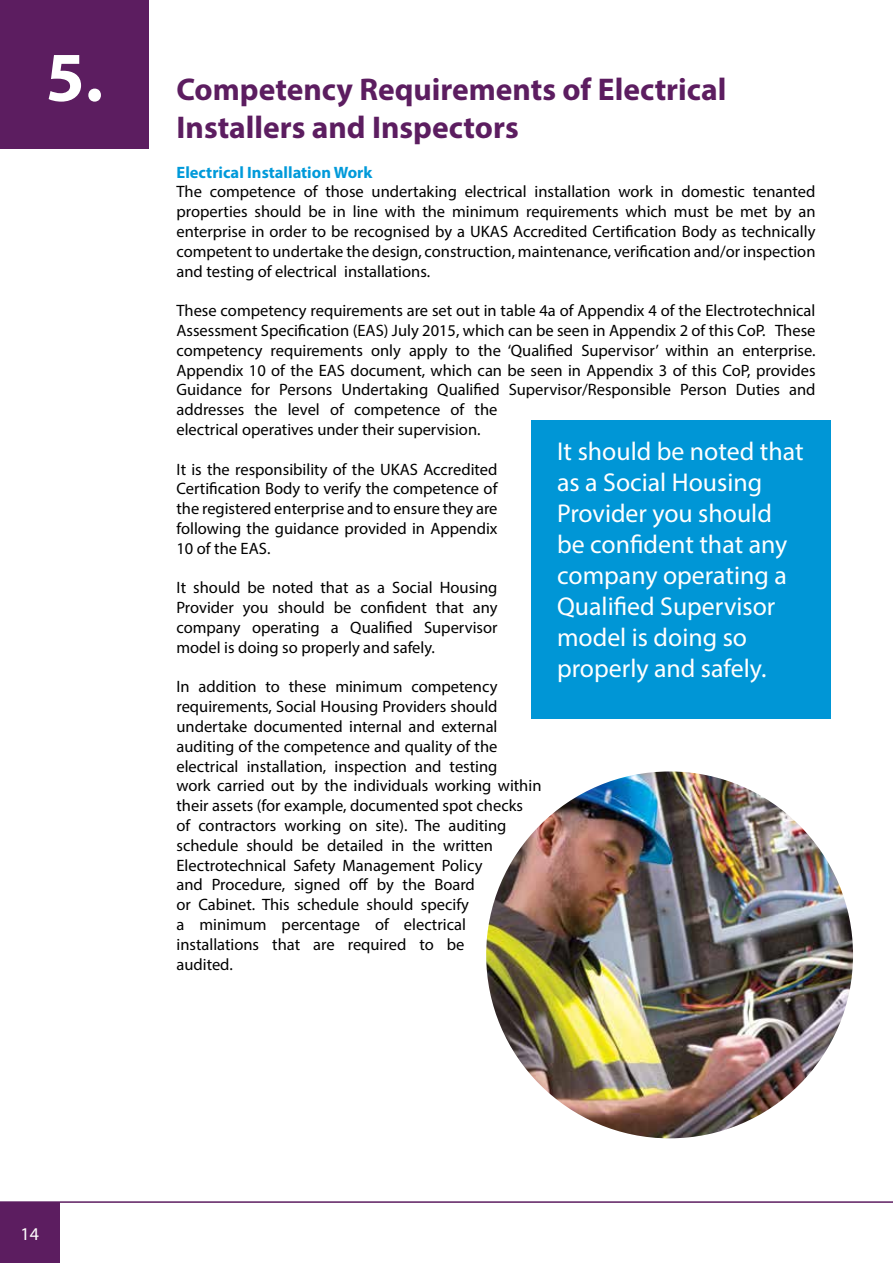
<style>
.page{position:relative;width:893px;height:1263px;background:#fff}
.page>*{position:absolute;margin:0;border:0;box-sizing:border-box;transform-origin:0 0}
.t1{font:700 70.5px "Myriad Pro";color:#fff}
.t2{font:700 31.5px/37.8px "Myriad Pro";color:#5c1d60}
.t3{font:25.8px/31px "Myriad Pro";color:#fff}
.t4{font:18px "Myriad Pro";color:#fff}
.t5{font:16.5px/19.8px "Myriad Pro";color:#000;text-align:justify}
.t6{font:700 16.5px "Myriad Pro";color:#009ada}
</style>
<div class="page">
<img style="left:486px;top:771px;width:367px;height:367px;border-radius:183px">
<hr style="left:0;top:1201px;width:893px;height:2px;background:#5c1d60">
<div style="left:0;top:1202px;width:60px;height:61px;background:#5c1d60"></div>
<div style="left:0;top:0;width:149px;height:149px;background:#5c1d60"></div>
<div style="left:531px;top:420px;width:300px;height:299px;background:#0096d6"></div>
<h1 class="t1" style="left:46px;top:31px;width:59px">5.</h1>
<h2 class="t2" style="left:176px;top:70px;width:551px">Competency Requirements of Electrical<br>Installers and Inspectors</h2>
<p class="t6" style="left:176px;top:161px;width:197px">Electrical Installation Work</p>
<p class="t5" style="left:176px;top:182px;width:641px">The competence of those undertaking electrical installation work in domestic tenanted properties should be in line with the minimum requirements which must be met by an enterprise in order to be recognised by a UKAS Accredited Certification Body as technically competent to undertake the design, construction, maintenance, verification and/or inspection and testing of electrical installations.</p>
<p class="t5" style="left:176px;top:300px;width:641px;text-align:left">These competency requirements are set out in table 4a of Appendix 4 of the Electrotechnical Assessment Specification (EAS) July 2015, which can be seen in Appendix 2 of this CoP. These competency requirements only apply to the ‘Qualified Supervisor’ within an enterprise.<br>Appendix 10 of the EAS document, which can be seen in Appendix 3 of this CoP, provides Guidance for Persons Undertaking Qualified Supervisor/Responsible Person Duties and addresses the level of competence of the<br>electrical operatives under their supervision.</p>
<p class="t5" style="left:176px;top:459px;width:323px">It is the responsibility of the UKAS Accredited Certification Body to verify the competence of the registered enterprise and to ensure they are following the guidance provided in Appendix 10 of the EAS.</p>
<p class="t5" style="left:176px;top:578px;width:323px">It should be noted that as a Social Housing Provider you should be confident that any company operating a Qualified Supervisor model is doing so properly and safely.</p>
<p class="t5" style="left:176px;top:677px;width:366px;text-align:left">In addition to these minimum competency requirements, Social Housing Providers should undertake documented internal and external auditing of the competence and quality of the electrical installation, inspection and testing<br>work carried out by the individuals working within their assets (for example, documented spot checks<br>of contractors working on site). The auditing schedule should be detailed in the written Electrotechnical Safety Management Policy<br>and Procedure, signed off by the Board<br>or Cabinet. This schedule should specify<br>a minimum percentage of electrical installations that are required to be<br>audited.</p>
<h3 class="t3" style="left:557px;top:435px;width:248px">It should be noted that as a Social Housing<br>Provider you should be confident that any company operating a<br>Qualified Supervisor model is doing so properly and safely.</h3>
<p class="t4" style="left:21px;top:1223px;width:20px">14</p>
</div>
